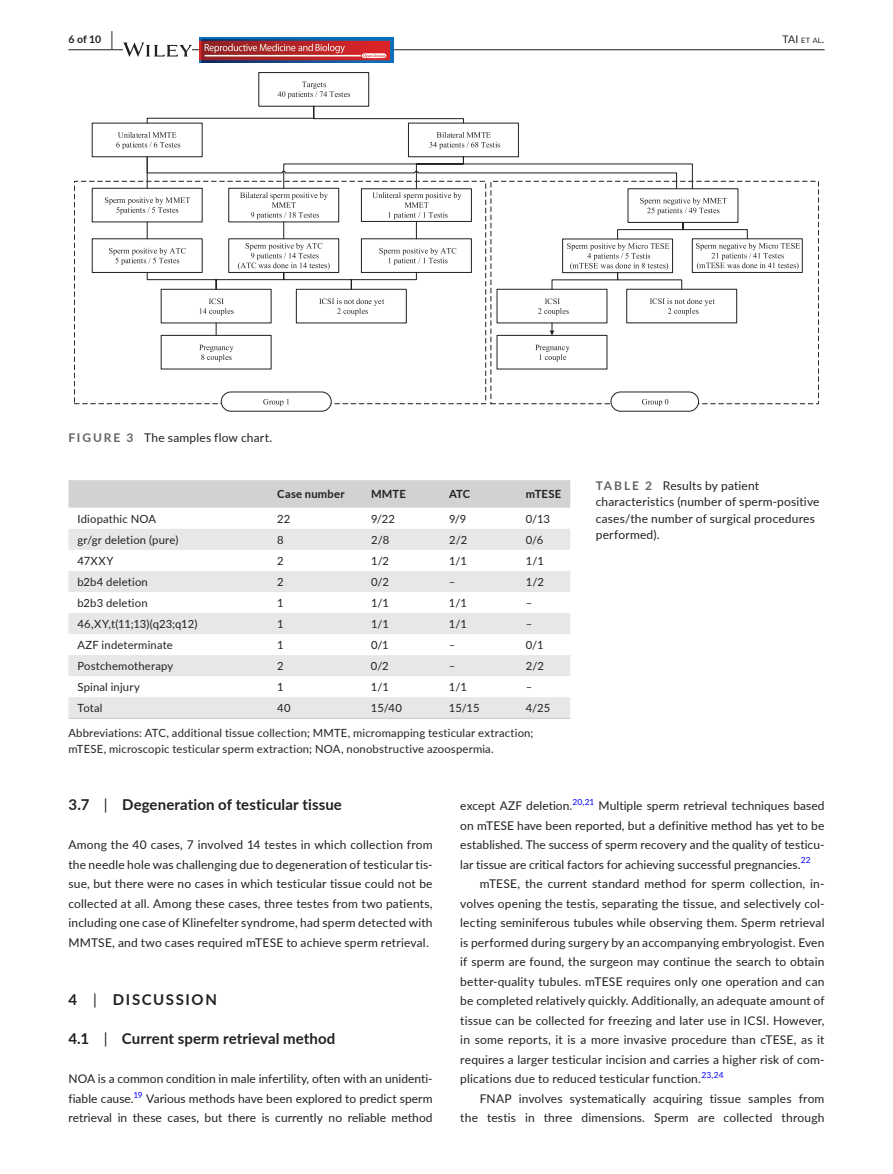
<style>
.page{position:relative;width:893px;height:1174px;background:#fff}
.page>*{position:absolute;margin:0;border:0;box-sizing:border-box;transform-origin:0 0}
.t1{font:700 15px "Lato";letter-spacing:.01em;color:#231f20}
.t2{font:700 15px "Lato";letter-spacing:.11em;color:#231f20}
.t3{font:12px/19.5px "Lato";letter-spacing:.015em;color:#231f20;text-align:justify}
.t4{font:11.25px/15.8px "Lato";letter-spacing:.015em;color:#231f20}
.t5{font:700 11.25px "Lato";letter-spacing:.02em;color:#231f20}
.t6{font:10.5px "Lato";color:#231f20}
.t7{font:700 10.5px "Lato";color:#231f20}
.t8{font:8.4px "Lato";color:#00f}
.s1{font-size:19.5px}
.s2{font-size:7.35px}
.s3{font-weight:700;color:#636366}
.s4{font-weight:400}
</style>
<div class="page">
<hr style="left:68px;top:49px;width:756px;height:1px;background:#231f20">
<svg style="left:123px;top:42px;width:69px;height:15px"></svg>
<img style="left:200px;top:37px;width:194px;height:25px">
<div style="left:611px;top:391px;width:88px;height:20px;border:1px solid #231f20;border-radius:10px"></div>
<svg style="left:642px;top:399px;width:26px;height:7px"></svg>
<div style="left:258px;top:72px;width:111px;height:35px;border:1px solid #231f20"></div>
<svg style="left:278px;top:82px;width:72px;height:17px"></svg>
<svg style="left:116px;top:132px;width:30px;height:17px"></svg>
<div style="left:92px;top:238px;width:111px;height:35px;background:#fff;border:1px solid #231f20"></div>
<svg style="left:200px;top:298px;width:34px;height:17px"></svg>
<svg style="left:319px;top:298px;width:65px;height:17px"></svg>
<div style="left:692px;top:238px;width:111px;height:35px;background:#fff;border:1px solid #231f20"></div>
<svg style="left:538px;top:298px;width:31px;height:17px"></svg>
<svg style="left:650px;top:298px;width:65px;height:17px"></svg>
<svg style="left:146px;top:106px;width:602px;height:184px"></svg>
<div style="left:221px;top:391px;width:111px;height:20px;border:1px solid #231f20;border-radius:10px"></div>
<svg style="left:263px;top:399px;width:26px;height:7px"></svg>
<svg style="left:105px;top:156px;width:695px;height:114px"></svg>
<div style="left:161px;top:335px;width:110px;height:34px;background:#fff;border:1px solid #231f20"></div>
<svg style="left:199px;top:345px;width:35px;height:17px"></svg>
<svg style="left:216px;top:323px;width:1px;height:12px"></svg>
<div style="left:497px;top:335px;width:110px;height:34px;background:#fff;border:1px solid #231f20"></div>
<svg style="left:535px;top:345px;width:35px;height:17px"></svg>
<svg style="left:550px;top:323px;width:4px;height:12px"></svg>
<div style="left:68px;top:480px;width:502px;height:28px;background:#d1d2d4"></div>
<svg style="left:68px;top:529px;width:502px;height:188px;fill:#e6e7e9"></svg>
<hr style="left:68px;top:717px;width:200px;height:2px;background:#d1d2d4">
<hr style="left:268px;top:717px;width:94px;height:2px;background:#d1d2d4">
<hr style="left:362px;top:717px;width:78px;height:2px;background:#d1d2d4">
<hr style="left:440px;top:717px;width:77px;height:2px;background:#d1d2d4">
<hr style="left:517px;top:717px;width:53px;height:2px;background:#d1d2d4">
<p class="t7" style="left:68px;top:31px;width:46px">6 of 10 <span class="s1">|</span></p>
<p class="t6" style="left:782px;top:31px;width:43px">TAI <span class="s2">et al</span>.</p>
<p class="t3" style="left:68px;top:428px;width:205px"><span class="s3">FIGURE 3</span> The samples flow chart.</p>
<p class="t5" style="left:277px;top:486px;width:69px">Case number</p>
<p class="t5" style="left:371px;top:486px;width:36px">MMTE</p>
<p class="t5" style="left:449px;top:486px;width:23px">ATC</p>
<p class="t5" style="left:526px;top:486px;width:37px">mTESE</p>
<p class="t4" style="left:77px;top:510px;width:80px">Idiopathic NOA</p>
<p class="t4" style="left:277px;top:510px;width:15px">22</p>
<p class="t4" style="left:371px;top:510px;width:26px">9/22</p>
<p class="t4" style="left:449px;top:510px;width:19px">9/9</p>
<p class="t4" style="left:526px;top:510px;width:26px">0/13</p>
<p class="t4" style="left:77px;top:531px;width:102px">gr/gr deletion (pure)</p>
<p class="t4" style="left:277px;top:531px;width:8px">8</p>
<p class="t4" style="left:371px;top:531px;width:20px">2/8</p>
<p class="t4" style="left:449px;top:531px;width:20px">2/2</p>
<p class="t4" style="left:526px;top:531px;width:19px">0/6</p>
<p class="t4" style="left:77px;top:552px;width:38px">47XXY</p>
<p class="t4" style="left:277px;top:552px;width:8px">2</p>
<p class="t4" style="left:371px;top:552px;width:20px">1/2</p>
<p class="t4" style="left:449px;top:552px;width:19px">1/1</p>
<p class="t4" style="left:526px;top:552px;width:19px">1/1</p>
<p class="t4" style="left:77px;top:573px;width:72px">b2b4 deletion</p>
<p class="t4" style="left:277px;top:573px;width:8px">2</p>
<p class="t4" style="left:371px;top:573px;width:19px">0/2</p>
<p class="t4" style="left:449px;top:573px;width:8px">–</p>
<p class="t4" style="left:526px;top:573px;width:20px">1/2</p>
<p class="t4" style="left:77px;top:594px;width:72px">b2b3 deletion</p>
<p class="t4" style="left:277px;top:594px;width:8px">1</p>
<p class="t4" style="left:371px;top:594px;width:19px">1/1</p>
<p class="t4" style="left:449px;top:594px;width:19px">1/1</p>
<p class="t4" style="left:526px;top:594px;width:8px">–</p>
<p class="t4" style="left:77px;top:615px;width:122px">46,XY,t(11;13)(q23;q12)</p>
<p class="t4" style="left:277px;top:615px;width:8px">1</p>
<p class="t4" style="left:371px;top:615px;width:19px">1/1</p>
<p class="t4" style="left:449px;top:615px;width:19px">1/1</p>
<p class="t4" style="left:526px;top:615px;width:8px">–</p>
<p class="t4" style="left:77px;top:636px;width:97px">AZF indeterminate</p>
<p class="t4" style="left:277px;top:636px;width:8px">1</p>
<p class="t4" style="left:371px;top:636px;width:19px">0/1</p>
<p class="t4" style="left:449px;top:636px;width:8px">–</p>
<p class="t4" style="left:526px;top:636px;width:19px">0/1</p>
<p class="t4" style="left:77px;top:658px;width:98px">Postchemotherapy</p>
<p class="t4" style="left:277px;top:658px;width:8px">2</p>
<p class="t4" style="left:371px;top:658px;width:19px">0/2</p>
<p class="t4" style="left:449px;top:658px;width:8px">–</p>
<p class="t4" style="left:526px;top:658px;width:20px">2/2</p>
<p class="t4" style="left:77px;top:679px;width:64px">Spinal injury</p>
<p class="t4" style="left:277px;top:679px;width:8px">1</p>
<p class="t4" style="left:371px;top:679px;width:19px">1/1</p>
<p class="t4" style="left:449px;top:679px;width:19px">1/1</p>
<p class="t4" style="left:526px;top:679px;width:8px">–</p>
<p class="t4" style="left:77px;top:700px;width:27px">Total</p>
<p class="t4" style="left:277px;top:700px;width:15px">40</p>
<p class="t4" style="left:371px;top:700px;width:32px">15/40</p>
<p class="t4" style="left:449px;top:700px;width:32px">15/15</p>
<p class="t4" style="left:526px;top:700px;width:26px">4/25</p>
<p class="t4" style="left:68px;top:724px;width:467px">Abbreviations: ATC, additional tissue collection; MMTE, micromapping testicular extraction; mTESE, microscopic testicular sperm extraction; NOA, nonobstructive azoospermia.</p>
<p class="t3" style="left:596px;top:477px;width:225px;line-height:16.5px;text-align:left"><span class="s3">TABLE 2</span> Results by patient characteristics (number of sperm-positive cases/the number of surgical procedures performed).</p>
<p class="t1" style="left:68px;top:794px;width:275px">3.7 <span class="s4">|</span> Degeneration of testicular tissue</p>
<p class="t3" style="left:68px;top:834px;width:366px">Among the 40 cases, 7 involved 14 testes in which collection from the needle hole was challenging due to degeneration of testicular tis&shy;sue, but there were no cases in which testicular tissue could not be collected at all. Among these cases, three testes from two patients, including one case of Klinefelter syndrome, had sperm detected with MMTSE, and two cases required mTESE to achieve sperm retrieval.</p>
<p class="t2" style="left:68px;top:989px;width:150px">4 <span class="s4">|</span> DISCUSSION</p>
<p class="t1" style="left:68px;top:1028px;width:268px">4.1 <span class="s4">|</span> Current sperm retrieval method</p>
<p class="t3" style="left:68px;top:1068px;width:366px">NOA is a common condition in male infertility, often with an unidenti&shy;fiable cause.<sup>19</sup> Various methods have been explored to predict sperm retrieval in these cases, but there is currently no reliable method</p>
<p class="t3" style="left:460px;top:795px;width:366px">except AZF deletion.<sup>20,21</sup> Multiple sperm retrieval techniques based on mTESE have been reported, but a definitive method has yet to be established. The success of sperm recovery and the quality of testicu&shy;lar tissue are critical factors for achieving successful pregnancies.</p>
<p class="t8" style="left:801px;top:854px;width:11px">22</p>
<p class="t3" style="left:460px;top:873px;width:366px;text-indent:20px">mTESE, the current standard method for sperm collection, in&shy;volves opening the testis, separating the tissue, and selectively col&shy;lecting seminiferous tubules while observing them. Sperm retrieval is performed during surgery by an accompanying embryologist. Even if sperm are found, the surgeon may continue the search to obtain better-quality tubules. mTESE requires only one operation and can be completed relatively quickly. Additionally, an adequate amount of tissue can be collected for freezing and later use in ICSI. However, in some reports, it is a more invasive procedure than cTESE, as it requires a larger testicular incision and carries a higher risk of com&shy;plications due to reduced testicular function.</p>
<p class="t8" style="left:701px;top:1069px;width:24px">23,24</p>
<p class="t3" style="left:460px;top:1088px;width:366px;text-align:right">FNAP involves systematically acquiring tissue samples from the testis in three dimensions. Sperm are collected through</p>
</div>
